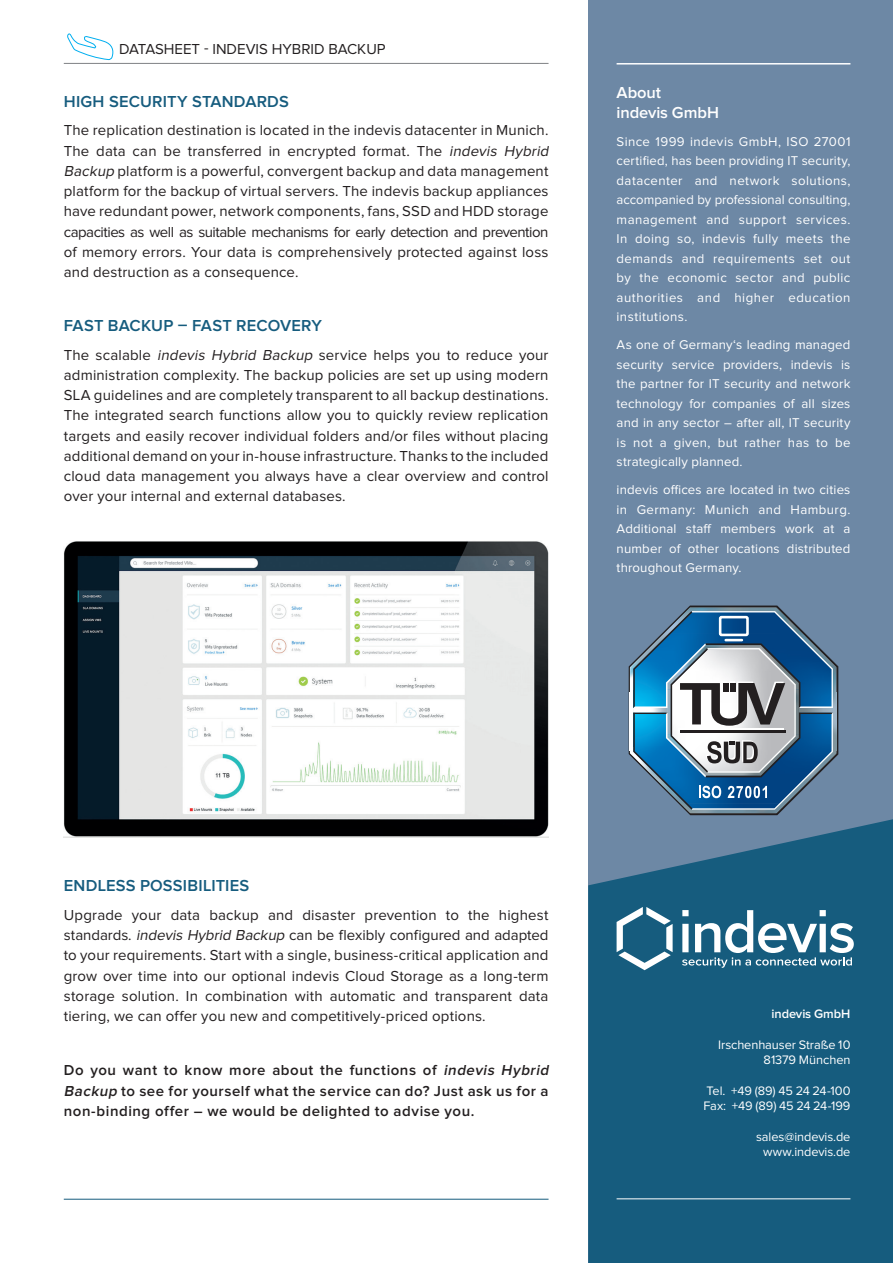
<style>
.page{position:relative;width:893px;height:1263px;background:#fff}
.page>*{position:absolute;margin:0;border:0;box-sizing:border-box;transform-origin:0 0}
.t1{font:600 16.5px "Proxima Nova";letter-spacing:.01em;color:#165c7e}
.t2{font:600 16.5px/19.8px "Proxima Nova";letter-spacing:-.005em;color:#fff}
.Copy{font:15px/20.2px "Proxima Nova";letter-spacing:.01em;color:#231f20;text-align:justify}
.Abbinder{font:600 15px/20.2px "Proxima Nova";letter-spacing:.035em;color:#231f20}
.t3{font:13.2px/19.5px "Proxima Nova";letter-spacing:.02em;color:#fff;text-align:justify}
.t4{font:12.75px/15.3px "Proxima Nova";letter-spacing:-.005em;color:#fff;text-align:right}
.t5{font:600 12.75px "Proxima Nova";letter-spacing:-.005em;color:#fff}
.s1{font-style:italic}
</style>
<div class="page">
<div style="left:588px;top:0;width:305px;height:1263px;background:#6d88a5"></div>
<svg style="left:588px;top:819px;width:305px;height:444px;background:#1d5f81"></svg>
<hr style="left:64px;top:1199px;width:485px;height:1px;background:#165c7e">
<hr style="left:617px;top:63px;width:233px;height:2px;background:#fff">
<hr style="left:64px;top:63px;width:485px;height:1px;background:#808285">
<svg style="left:629px;top:605px;width:209px;height:210px"></svg>
<hr style="left:617px;top:1198px;width:233px;height:1px;background:#fff">
<svg style="left:617px;top:907px;width:56px;height:63px;background:#5689a1"></svg>
<svg style="left:682px;top:910px;width:172px;height:58px;background:#5c8da5"></svg>
<img style="left:63px;top:541px;width:486px;height:297px">
<svg style="left:67px;top:33px;width:47px;height:27px"></svg>
<p class="Copy" style="left:119px;top:39px;width:268px">DATASHEET - INDEVIS HYBRID BACKUP</p>
<p class="t1" style="left:64px;top:92px;width:227px">HIGH SECURITY STANDARDS</p>
<p class="Copy" style="left:64px;top:121px;width:489px;text-align:left">The replication destination is located in the indevis datacenter in Munich.<br>The data can be transferred in encrypted format. The <span class="s1">indevis Hybrid Backup</span> platform is a powerful, convergent backup and data management platform for the backup of virtual servers. The indevis backup appliances have redundant power, network components, fans, SSD and HDD storage capacities as well as suitable mechanisms for early detection and prevention of memory errors. Your data is comprehensively protected against loss and destruction as a consequence.</p>
<p class="t1" style="left:64px;top:316px;width:260px">FAST BACKUP – FAST RECOVERY</p>
<p class="Copy" style="left:64px;top:345px;width:486px">The scalable <span class="s1">indevis Hybrid Backup</span> service helps you to reduce your administration complexity. The backup policies are set up using modern SLA guidelines and are completely transparent to all backup destinations.<br>The integrated search functions allow you to quickly review replication targets and easily recover individual folders and/or files without placing additional demand on your in-house infrastructure. Thanks to the included cloud data management you always have a clear overview and control over your internal and external databases.</p>
<p class="t2" style="left:617px;top:83px;width:104px">About<br>indevis GmbH</p>
<p class="t3" style="left:617px;top:132px;width:235px">Since 1999 indevis GmbH, ISO 27001 certified, has been providing IT security, datacenter and network solutions, accompanied by professional consulting, management and support services.<br>In doing so, indevis fully meets the demands and requirements set out by the economic sector and public authorities and higher education institutions.</p>
<p class="t3" style="left:617px;top:336px;width:235px">As one of Germany‘s leading managed security service providers, indevis is the partner for IT security and network technology for companies of all sizes and in any sector – after all, IT security is not a given, but rather has to be strategically planned.</p>
<p class="t3" style="left:617px;top:481px;width:235px">indevis offices are located in two cities in Germany: Munich and Hamburg.<br>Additional staff members work at a number of other locations distributed throughout Germany.</p>
<p class="t1" style="left:64px;top:876px;width:187px">ENDLESS POSSIBILITIES</p>
<p class="Copy" style="left:64px;top:905px;width:486px">Upgrade your data backup and disaster prevention to the highest standards. <span class="s1">indevis Hybrid Backup</span> can be flexibly configured and adapted to your requirements. Start with a single, business-critical application and grow over time into our optional indevis Cloud Storage as a long-term storage solution. In combination with automatic and transparent data tiering, we can offer you new and competitively-priced options.</p>
<p class="Abbinder" style="left:64px;top:1060px;width:489px">Do you want to know more about the functions of <span class="s1">indevis Hybrid<br>Backup</span> to see for yourself what the service can do? Just ask us for a non-binding offer – we would be delighted to advise you.</p>
<p class="t5" style="left:772px;top:1007px;width:80px">indevis GmbH</p>
<p class="t4" style="left:718px;top:1037px;width:134px">Irschenhauser Straße 10<br>81379 München</p>
<p class="t4" style="left:703px;top:1083px;width:148px;text-align:left">Tel. +49 (89) 45 24 24-100<br>Fax: +49 (89) 45 24 24-199</p>
<p class="t4" style="left:756px;top:1129px;width:96px;text-align:center">sales@indevis.de www.indevis.de</p>
</div>
